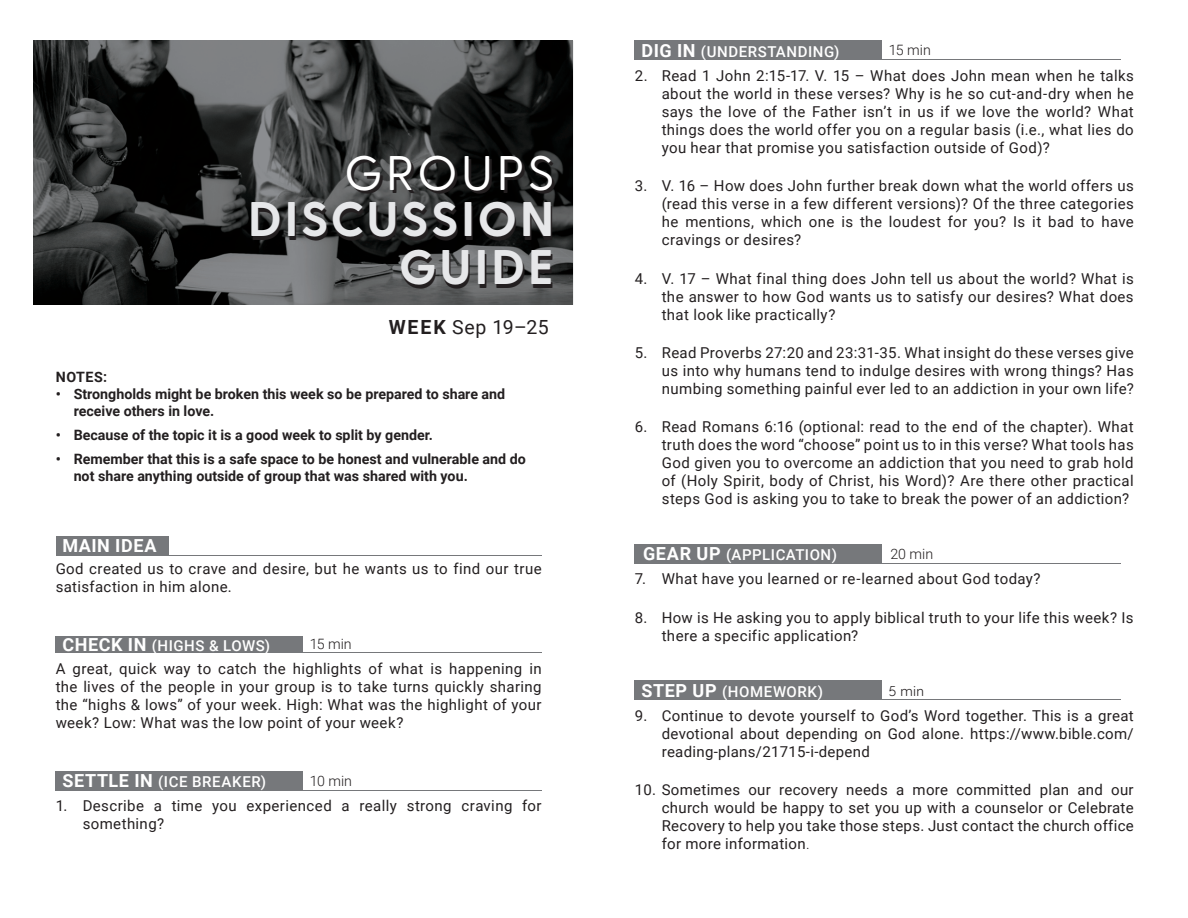
<style>
.page{position:relative;width:1188px;height:918px;background:#fff}
.page>*{position:absolute;margin:0;border:0;box-sizing:border-box;transform-origin:0 0}
.t1{font:700 48.6px/47.4px "Greycliff CF";letter-spacing:.055em;color:#e6e7e9;text-align:right}
.t2{font:48.6px "Greycliff CF";letter-spacing:.08em;color:#fff}
.t3{font:19.5px "Roboto";letter-spacing:.025em;color:#231f20}
.t4{font:700 18px "Roboto";letter-spacing:.03em;color:#fff}
.t5{font:15px/18px "Roboto";letter-spacing:.025em;color:#231f20;text-align:justify}
.t6{font:500 15px "Roboto";letter-spacing:.035em;color:#fff}
.t7{font:700 14.25px/17.1px "Roboto";color:#231f20}
.t8{font:300 14.25px "Roboto";color:#231f20}
.t9{font:300 14.25px "Greycliff CF";color:#231f20}
.s1{font-weight:700}
.s2{font-weight:700;font-size:18px}
.s3{font-weight:300}
</style>
<div class="page">
<img style="left:33px;top:41px;width:540px;height:264px">
<div style="left:56px;top:536px;width:112px;height:19px;background:#76787b"></div>
<hr style="left:56px;top:555px;width:112px;height:1px;background:#76787b">
<hr style="left:168px;top:555px;width:374px;height:1px;background:#76787b">
<div style="left:56px;top:636px;width:247px;height:16px;background:#76787b"></div>
<hr style="left:56px;top:652px;width:247px;height:1px;background:#76787b">
<hr style="left:303px;top:652px;width:239px;height:1px;background:#76787b">
<div style="left:56px;top:771px;width:247px;height:19px;background:#76787b"></div>
<hr style="left:56px;top:790px;width:247px;height:1px;background:#76787b">
<hr style="left:303px;top:790px;width:239px;height:1px;background:#76787b">
<div style="left:635px;top:40px;width:247px;height:20px;background:#76787b"></div>
<hr style="left:635px;top:60px;width:247px;height:1px;background:#76787b">
<hr style="left:882px;top:60px;width:239px;height:1px;background:#76787b">
<div style="left:635px;top:544px;width:247px;height:19px;background:#76787b"></div>
<hr style="left:635px;top:563px;width:247px;height:1px;background:#76787b">
<hr style="left:882px;top:563px;width:239px;height:1px;background:#76787b">
<div style="left:635px;top:680px;width:247px;height:20px;background:#76787b"></div>
<hr style="left:882px;top:699px;width:239px;height:1px;background:#76787b">
<h1 class="t2" style="left:345px;top:145px;width:211px">GROUPS</h1>
<h1 class="t1" style="left:248px;top:198px;width:308px">DISCUSSION<br>GUIDE</h1>
<h2 class="t3" style="left:389px;top:313px;width:161px"><span class="s1">WEEK</span> Sep 19–25</h2>
<p class="t7" style="left:56px;top:368px;width:53px">NOTES:</p>
<p class="t7" style="left:74px;top:385px;width:433px;text-indent:-18px">• Strongholds might be broken this week so be prepared to share and receive others in love.</p>
<p class="t7" style="left:56px;top:426px;width:379px">• Because of the topic it is a good week to split by gender.</p>
<p class="t7" style="left:74px;top:450px;width:454px;text-indent:-18px">• Remember that this is a safe space to be honest and vulnerable and do not share anything outside of group that was shared with you.</p>
<p class="t4" style="left:62px;top:533px;width:96px">MAIN IDEA</p>
<p class="t5" style="left:56px;top:559px;width:488px">God created us to crave and desire, but he wants us to find our true satisfaction in him alone.</p>
<p class="t6" style="left:62px;top:635px;width:209px"><span class="s2">CHECK IN</span> (HIGHS &amp; LOWS)</p>
<p class="t8" style="left:310px;top:634px;width:43px">15 min</p>
<p class="t5" style="left:56px;top:659px;width:488px">A great, quick way to catch the highlights of what is happening in the lives of the people in your group is to take turns quickly sharing the “highs &amp; lows” of your week. High: What was the highlight of your week? Low: What was the low point of your week?</p>
<p class="t6" style="left:62px;top:771px;width:205px"><span class="s2">SETTLE IN</span> (ICE BREAKER)</p>
<p class="t8" style="left:310px;top:771px;width:44px">10 min</p>
<p class="t5" style="left:83px;top:797px;width:460px;text-indent:-27px">1. Describe a time you experienced a really strong craving for something?</p>
<p class="t6" style="left:642px;top:41px;width:200px"><span class="s2">DIG IN</span> (UNDERSTANDING)</p>
<p class="t8" style="left:889px;top:40px;width:43px">15 min</p>
<p class="t5" style="left:662px;top:66px;width:474px;text-indent:-27px">2. Read 1 John 2:15-17. V. 15 – What does John mean when he talks about the world in these verses? Why is he so cut-and-dry when he says the love of the Father isn’t in us if we love the world? What things does the world offer you on a regular basis (i.e., what lies do you hear that promise you satisfaction outside of God)?</p>
<p class="t5" style="left:662px;top:176px;width:474px;text-indent:-27px">3. V. 16 – How does John further break down what the world offers us (read this verse in a few different versions)? Of the three categories he mentions, which one is the loudest for you? Is it bad to have cravings or desires?</p>
<p class="t5" style="left:662px;top:269px;width:474px;text-indent:-27px">4. V. 17 – What final thing does John tell us about the world? What is the answer to how God wants us to satisfy our desires? What does that look like practically?</p>
<p class="t5" style="left:662px;top:343px;width:474px;text-indent:-27px">5. Read Proverbs 27:20 and 23:31-35. What insight do these verses give us into why humans tend to indulge desires with wrong things? Has numbing something painful ever led to an addiction in your own life?</p>
<p class="t5" style="left:662px;top:417px;width:473px;text-indent:-27px">6. Read Romans 6:16 (optional: read to the end of the chapter). What truth does the word “choose” point us to in this verse? What tools has God given you to overcome an addiction that you need to grab hold of (Holy Spirit, body of Christ, his Word)? Are there other practical steps God is asking you to take to break the power of an addiction?</p>
<p class="t6" style="left:643px;top:544px;width:196px"><span class="s2">GEAR UP</span> (APPLICATION)</p>
<p class="t8" style="left:890px;top:544px;width:44px">20 min</p>
<p class="t5" style="left:635px;top:569px;width:407px">7. What have you learned or re-learned about God today?</p>
<p class="t5" style="left:662px;top:608px;width:473px;text-indent:-27px">8. How is He asking you to apply biblical truth to your life this week? Is there a specific application?</p>
<p class="t6" style="left:642px;top:681px;width:183px"><span class="s2">STEP UP</span> (HOMEWORK)</p>
<p class="t9" style="left:889px;top:682px;width:37px">5 min</p>
<p class="t5" style="left:662px;top:706px;width:474px;text-indent:-27px">9. Continue to devote yourself to God’s Word together. This is a great devotional about depending on God alone. https://www.bible.com/ reading-plans/21715-i-depend</p>
<p class="t5" style="left:662px;top:780px;width:474px;text-indent:-27px">10. Sometimes our recovery needs a more committed plan and our church would be happy to set you up with a counselor or Celebrate Recovery to help you take those steps. Just contact the church office for more information<span class="s3">.</span></p>
</div>
